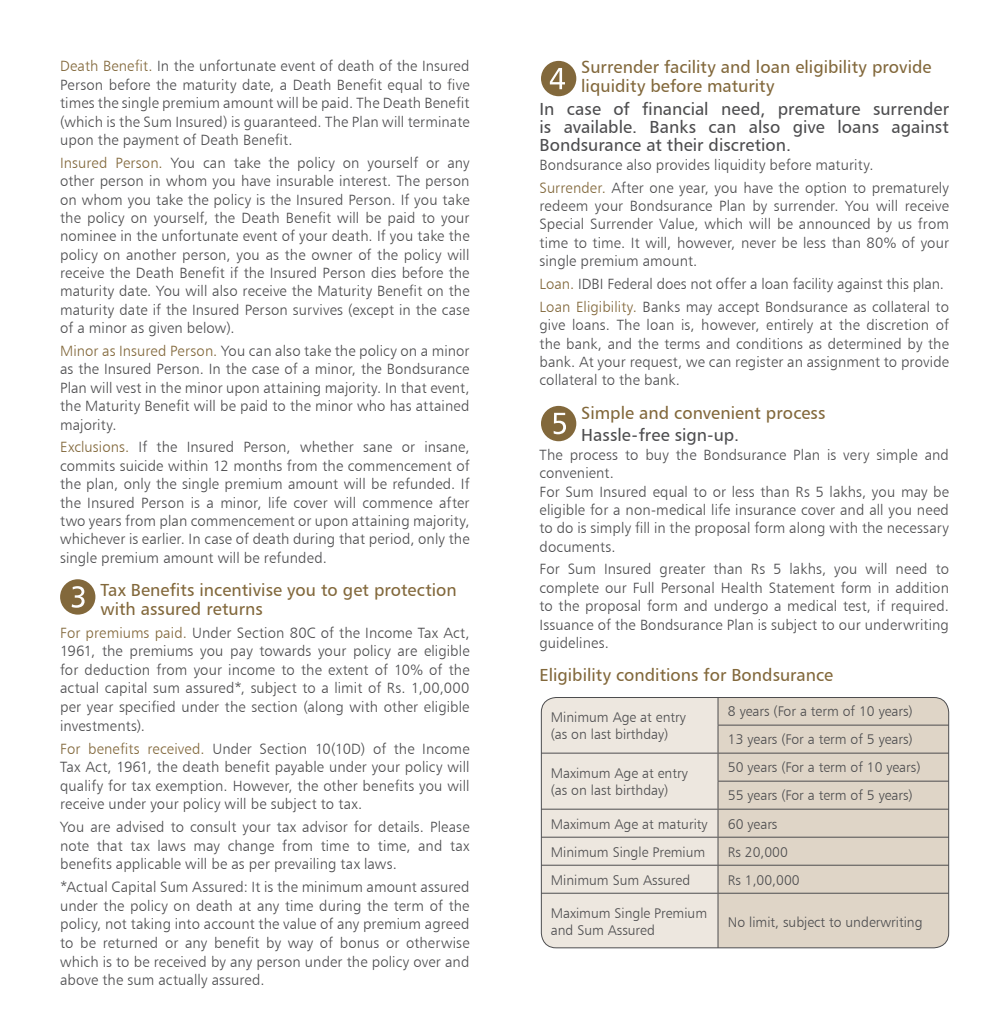
<style>
.page{position:relative;width:1008px;height:1011px;background:#fff}
.page>*{position:absolute;margin:0;border:0;box-sizing:border-box;transform-origin:0 0}
.t1{font:17.5px/18.6px "Humanist 777 BT Roman B";color:#82683b}
.t2{font:17.5px/18.4px "Humanist 777 BT Roman B";color:#4d4d4f;text-align:justify}
.t3{font:14.88px/18.4px "Humanist 777 BT Light B";letter-spacing:.01em;color:#4d4d4f;text-align:justify}
.t4{font:14px/16.8px "Humanist 777 BT Light B";color:#4d4d4f}
.s1{color:#82683b}
</style>
<div class="page">
<div style="left:541px;top:697px;width:177px;height:250px;background:#ede7df"></div>
<div style="left:719px;top:697px;width:230px;height:250px;background:#dfd5c7"></div>
<hr style="left:718px;top:724px;width:231px;height:1px;background:#4d4d4f">
<hr style="left:541px;top:752px;width:177px;height:1px;background:#4d4d4f">
<hr style="left:718px;top:752px;width:231px;height:1px;background:#4d4d4f">
<hr style="left:718px;top:780px;width:231px;height:1px;background:#4d4d4f">
<hr style="left:541px;top:808px;width:177px;height:1px;background:#4d4d4f">
<hr style="left:718px;top:808px;width:231px;height:1px;background:#4d4d4f">
<hr style="left:541px;top:836px;width:177px;height:1px;background:#4d4d4f">
<hr style="left:718px;top:836px;width:231px;height:1px;background:#4d4d4f">
<hr style="left:541px;top:864px;width:177px;height:1px;background:#4d4d4f">
<hr style="left:718px;top:864px;width:231px;height:1px;background:#4d4d4f">
<svg style="left:718px;top:699px;width:1px;height:193px"></svg>
<hr style="left:541px;top:892px;width:177px;height:1px;background:#4d4d4f">
<hr style="left:718px;top:892px;width:231px;height:1px;background:#4d4d4f">
<hr style="left:718px;top:893px;width:1px;height:54px;background:#4d4d4f">
<div style="left:541px;top:697px;width:408px;height:251px;border:1px solid #4d4d4f;border-radius:15px"></div>
<div style="left:541px;top:61px;width:35px;height:35px;background:#82683b;border-radius:50%"></div>
<svg style="left:550px;top:68px;width:15px;height:21px"></svg>
<div style="left:541px;top:406px;width:35px;height:35px;background:#82683b;border-radius:50%"></div>
<svg style="left:554px;top:413px;width:12px;height:21px"></svg>
<div style="left:60px;top:579px;width:35px;height:35px;background:#82683b;border-radius:50%"></div>
<svg style="left:72px;top:586px;width:13px;height:21px"></svg>
<p class="t3" style="left:60px;top:57px;width:411px"><span class="s1">Death Benefit.</span> In the unfortunate event of death of the Insured Person before the maturity date, a Death Benefit equal to five times the single premium amount will be paid. The Death Benefit (which is the Sum Insured) is guaranteed. The Plan will terminate upon the payment of Death Benefit.</p>
<p class="t3" style="left:60px;top:153px;width:411px"><span class="s1">Insured Person.</span> You can take the policy on yourself or any other person in whom you have insurable interest. The person on whom you take the policy is the Insured Person. If you take the policy on yourself, the Death Benefit will be paid to your nominee in the unfortunate event of your death. If you take the policy on another person, you as the owner of the policy will receive the Death Benefit if the Insured Person dies before the maturity date. You will also receive the Maturity Benefit on the maturity date if the Insured Person survives (except in the case of a minor as given below).</p>
<p class="t3" style="left:60px;top:341px;width:411px"><span class="s1">Minor as Insured Person.</span> You can also take the policy on a minor as the Insured Person. In the case of a minor, the Bondsurance Plan will vest in the minor upon attaining majority. In that event, the Maturity Benefit will be paid to the minor who has attained majority.</p>
<p class="t3" style="left:60px;top:437px;width:411px"><span class="s1">Exclusions.</span> If the Insured Person, whether sane or insane, commits suicide within 12 months from the commencement of the plan, only the single premium amount will be refunded. If the Insured Person is a minor, life cover will commence after two years from plan commencement or upon attaining majority, whichever is earlier. In case of death during that period, only the single premium amount will be refunded.</p>
<p class="t1" style="left:100px;top:580px;width:358px">Tax Benefits incentivise you to get protection with assured returns</p>
<p class="t3" style="left:60px;top:623px;width:411px"><span class="s1">For premiums paid.</span> Under Section 80C of the Income Tax Act, 1961, the premiums you pay towards your policy are eligible for deduction from your income to the extent of 10% of the actual capital sum assured*, subject to a limit of Rs. 1,00,000 per year specified under the section (along with other eligible investments).</p>
<p class="t3" style="left:60px;top:738px;width:411px"><span class="s1">For benefits received.</span> Under Section 10(10D) of the Income Tax Act, 1961, the death benefit payable under your policy will qualify for tax exemption. However, the other benefits you will receive under your policy will be subject to tax.</p>
<p class="t3" style="left:60px;top:817px;width:411px">You are advised to consult your tax advisor for details. Please note that tax laws may change from time to time, and tax benefits applicable will be as per prevailing tax laws.</p>
<p class="t3" style="left:60px;top:877px;width:411px">*Actual Capital Sum Assured: It is the minimum amount assured under the policy on death at any time during the term of the policy, not taking into account the value of any premium agreed to be returned or any benefit by way of bonus or otherwise which is to be received by any person under the policy over and above the sum actually assured.</p>
<p class="t1" style="left:581px;top:58px;width:352px">Surrender facility and loan eligibility provide liquidity before maturity</p>
<p class="t2" style="left:540px;top:99px;width:411px">In case of financial need, premature surrender is available. Banks can also give loans against Bondsurance at their discretion.</p>
<p class="t3" style="left:540px;top:153px;width:411px;line-height:22.8px">Bondsurance also provides liquidity before maturity.<br><span class="s1">Surrender.</span> After one year, you have the option to prematurely</p>
<p class="t3" style="left:540px;top:196px;width:411px">redeem your Bondsurance Plan by surrender. You will receive Special Surrender Value, which will be announced by us from time to time. It will, however, never be less than 80% of your single premium amount.</p>
<p class="t3" style="left:540px;top:272px;width:411px;line-height:22.8px"><span class="s1">Loan.</span> IDBI Federal does not offer a loan facility against this plan.<br><span class="s1">Loan Eligibility.</span> Banks may accept Bondsurance as collateral to</p>
<p class="t3" style="left:540px;top:315px;width:411px">give loans. The loan is, however, entirely at the discretion of the bank, and the terms and conditions as determined by the bank. At your request, we can register an assignment to provide collateral to the bank.</p>
<p class="t1" style="left:581px;top:403px;width:246px">Simple and convenient process</p>
<p class="t2" style="left:581px;top:425px;width:159px">Hassle-free sign-up.</p>
<p class="t3" style="left:540px;top:445px;width:411px;text-align:left">The process to buy the Bondsurance Plan is very simple and convenient.<br>For Sum Insured equal to or less than Rs 5 lakhs, you may be eligible for a non-medical life insurance cover and all you need to do is simply fill in the proposal form along with the necessary documents.</p>
<p class="t3" style="left:540px;top:560px;width:411px">For Sum Insured greater than Rs 5 lakhs, you will need to complete our Full Personal Health Statement form in addition to the proposal form and undergo a medical test, if required.<br>Issuance of the Bondsurance Plan is subject to our underwriting guidelines.</p>
<p class="t1" style="left:540px;top:665px;width:295px">Eligibility conditions for Bondsurance</p>
<p class="t4" style="left:551px;top:708px;width:137px">Minimum Age at entry (as on last birthday)</p>
<p class="t4" style="left:728px;top:697px;width:186px;line-height:28px">8 years (For a term of 10 years)<br>13 years (For a term of 5 years)</p>
<p class="t4" style="left:551px;top:764px;width:139px">Maximum Age at entry (as on last birthday)</p>
<p class="t4" style="left:728px;top:753px;width:194px;line-height:28px">50 years (For a term of 10 years)<br>55 years (For a term of 5 years)</p>
<p class="t4" style="left:551px;top:814px;width:158px">Maximum Age at maturity</p>
<p class="t4" style="left:728px;top:814px;width:51px">60 years</p>
<p class="t4" style="left:551px;top:842px;width:156px">Minimum Single Premium</p>
<p class="t4" style="left:728px;top:842px;width:62px">Rs 20,000</p>
<p class="t4" style="left:551px;top:870px;width:141px">Minimum Sum Assured</p>
<p class="t4" style="left:728px;top:870px;width:73px">Rs 1,00,000</p>
<p class="t4" style="left:551px;top:904px;width:158px">Maximum Single Premium and Sum Assured</p>
<p class="t4" style="left:728px;top:912px;width:196px">No limit, subject to underwriting</p>
</div>
